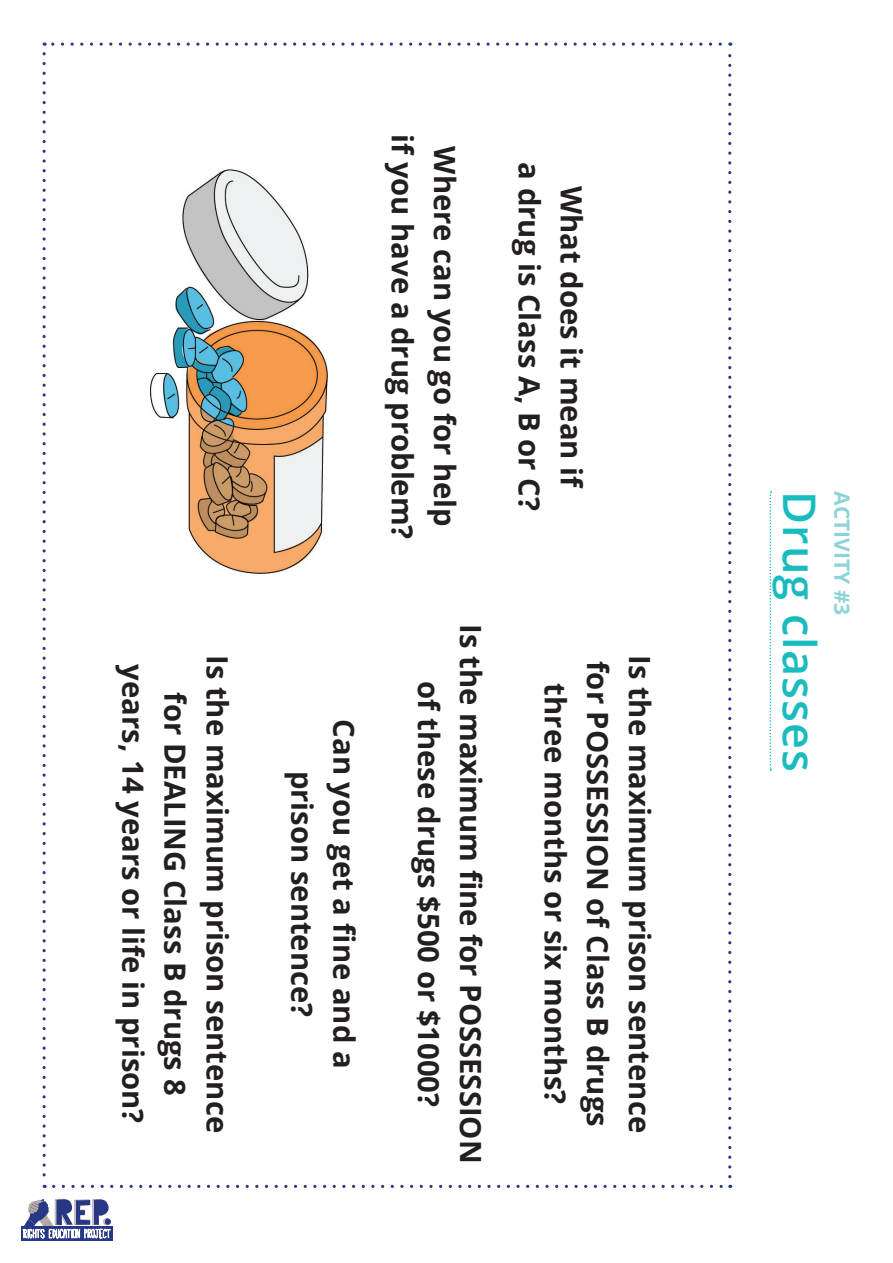
<style>
.page{position:relative;width:893px;height:1263px;background:#fff}
.page>*{position:absolute;margin:0;border:0;box-sizing:border-box;transform-origin:0 0}
.activity_head_sheet{font:600 45px "Open Sans";letter-spacing:.02em;color:#19bcbe}
.A4_card_prompt{font:700 29.25px/42.2px "Open Sans";color:#231f20;text-align:center}
.activity___sheet{font:700 21px "Open Sans";color:#8cd3d5}
</style>
<div class="page">
<div style="left:21px;top:1226px;width:92px;height:15px;background:#273784"></div>
<svg style="left:22px;top:1198px;width:89px;height:41px"></svg>
<svg style="left:44px;top:43px;width:676px;height:3px"></svg>
<svg style="left:43px;top:54px;width:3px;height:1134px"></svg>
<svg style="left:54px;top:1185px;width:677px;height:3px"></svg>
<svg style="left:728px;top:43px;width:3px;height:1134px"></svg>
<svg style="left:770px;top:491px;width:1px;height:280px"></svg>
<img style="left:150px;top:170px;width:178px;height:403px">
<p class="A4_card_prompt" style="left:239px;top:655px;width:479px;rotate:90deg">Is the maximum prison sentence for DEALING Class B drugs 8 years, 14 years or life in prison?</p>
<p class="A4_card_prompt" style="left:466px;top:134px;width:407px;rotate:90deg">Where can you go for help if you have a drug problem?</p>
<p class="A4_card_prompt" style="left:593px;top:162px;width:350px;rotate:90deg">What does it mean if<br>a drug is Class A, B or C?</p>
<p class="A4_card_prompt" style="left:366px;top:719px;width:351px;rotate:90deg">Can you get a fine and a prison sentence?</p>
<p class="A4_card_prompt" style="left:493px;top:624px;width:541px;rotate:90deg">Is the maximum fine for POSSESSION of these drugs $500 or $1000?</p>
<p class="A4_card_prompt" style="left:662px;top:655px;width:479px;rotate:90deg">Is the maximum prison sentence for POSSESSION of Class B drugs three months or six months?</p>
<p class="activity_head_sheet" style="left:830px;top:491px;width:282px;rotate:90deg">Drug classes</p>
<p class="activity___sheet" style="left:857px;top:491px;width:125px;rotate:90deg">ACTIVITY #3</p>
</div>
